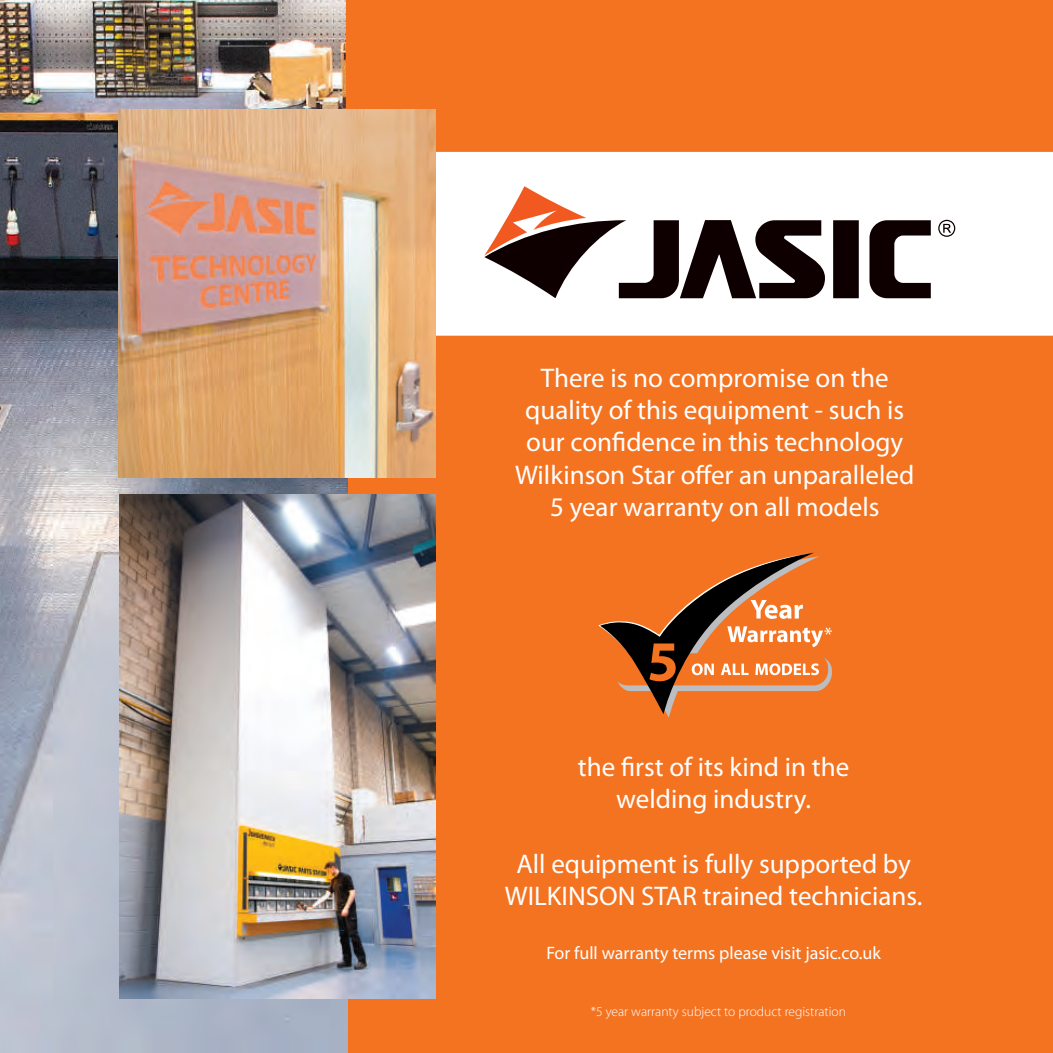
<style>
.page{position:relative;width:1053px;height:1053px;background:#fff}
.page>*{position:absolute;margin:0;border:0;box-sizing:border-box;transform-origin:0 0}
.t1{font:27px/32.4px "Myriad Pro";color:#fff;text-align:center}
.t2{font:18px "Myriad Pro";color:#fff}
.t3{font:300 13.5px "Myriad Pro";color:#fff}
</style>
<div class="page">
<img style="left:0;top:0;width:348px;height:1052px">
<div style="left:348px;top:335px;width:704px;height:717px;background:#f47321"></div>
<svg style="left:938px;top:220px;width:17px;height:17px"></svg>
<div style="left:833px;top:220px;width:25px;height:78px;background:#0e0000"></div>
<svg style="left:869px;top:220px;width:61px;height:78px"></svg>
<svg style="left:484px;top:186px;width:341px;height:112px"></svg>
<svg style="left:598px;top:552px;width:233px;height:165px;background:#cc6d31"></svg>
<div style="left:346px;top:0;width:706px;height:152px;background:#f47321"></div>
<img style="left:118px;top:110px;width:317px;height:367px">
<img style="left:120px;top:494px;width:315px;height:504px">
<p class="t1" style="left:515px;top:361px;width:400px">There is no compromise on the quality of this equipment - such is our confidence in this technology<br>Wilkinson Star offer an unparalleled<br>5 year warranty on all models</p>
<p class="t1" style="left:578px;top:749px;width:273px">the first of its kind in the welding industry.</p>
<p class="t1" style="left:505px;top:847px;width:419px">All equipment is fully supported by<br>WILKINSON STAR trained technicians.</p>
<p class="t2" style="left:546px;top:942px;width:336px">For full warranty terms please visit jasic.co.uk</p>
<p class="t3" style="left:591px;top:1003px;width:256px">*5 year warranty subject to product registration</p>
</div>
